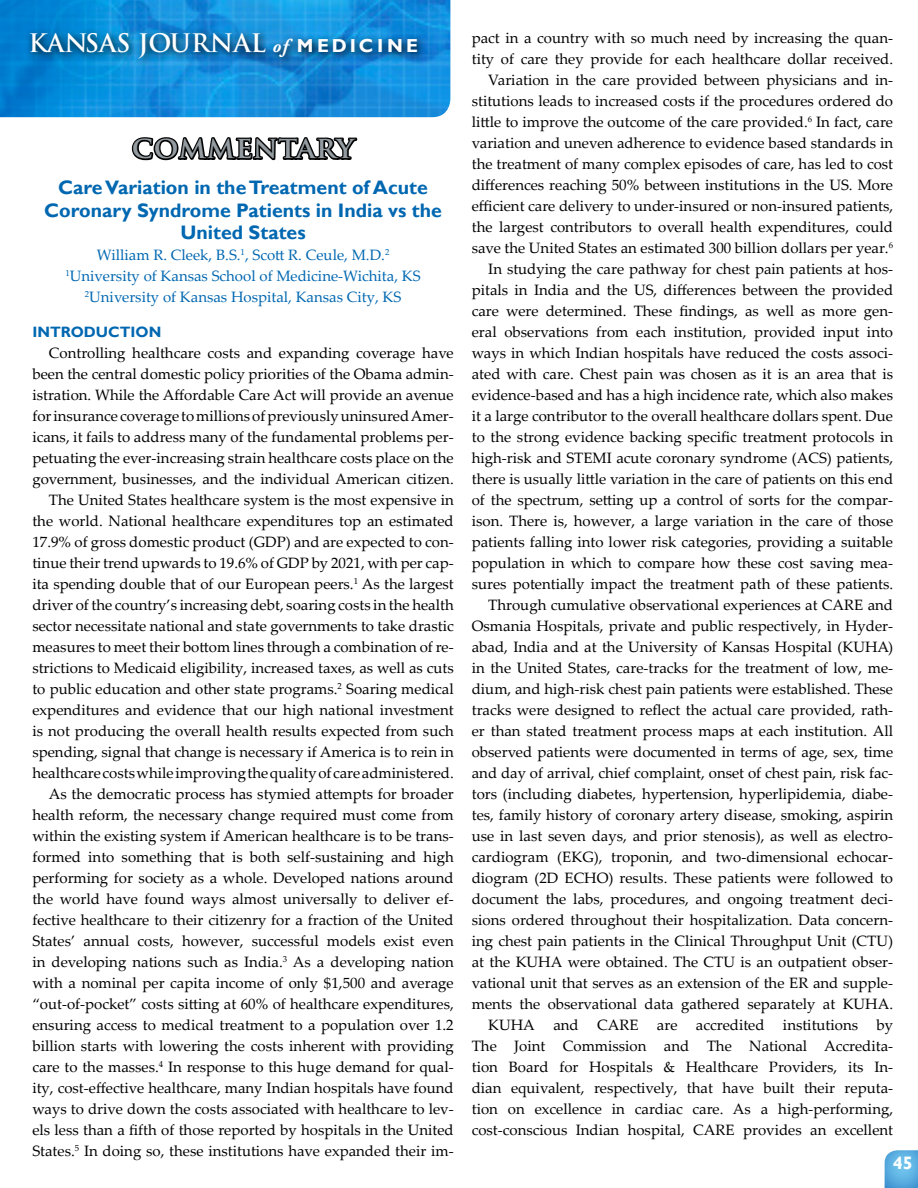
<style>
.page{position:relative;width:918px;height:1188px;background:#fff}
.page>*{position:absolute;margin:0;border:0;box-sizing:border-box;transform-origin:0 0}
.t1{font:700 30px "Trajan Pro";letter-spacing:.02em;color:#949ca1}
.t2{font:700 24.9px "Trajan Pro";color:#fff}
.t3{font:700 19.5px/22.5px "Gill Sans";color:#0067b1;text-align:center}
.t4{font:700 18px "Gill Sans";color:#fff}
.t5{font:15px/21px "Palatino Linotype";color:#000;text-align:right}
.t6{font:15px/21px "Palatino Linotype";color:#0067b1;text-align:center}
.t7{font:700 15px "Gill Sans";color:#0067b1}
.s1{font-family:"Adobe Garamond Pro";font-style:italic;font-size:18.75px}
.s2{font-family:"Gill Sans";font-size:18.75px}
</style>
<div class="page">
<img style="left:0;top:0;width:450px;height:117px">
<svg style="left:26px;top:27px;width:402px;height:41px;background:#0978bc"></svg>
<svg style="left:130px;top:0;width:229px;height:161px"></svg>
<svg style="left:884px;top:1150px;width:34px;height:38px"></svg>
<h2 class="t2" style="left:28px;top:28px;width:391px">KANSAS JOURNAL <span class="s1">of</span> <span class="s2">M EDIC I N E</span></h2>
<h1 class="t1" style="left:132px;top:129px;width:224px">commentary</h1>
<h3 class="t3" style="left:44px;top:177px;width:399px">Care Variation in the Treatment of Acute<br>Coronary Syndrome Patients in India vs the<br>United States</h3>
<p class="t6" style="left:66px;top:244px;width:357px">William R. Cleek, B.S.<sup>1</sup>, Scott R. Ceule, M.D.<sup>2<br>1</sup>University of Kansas School of Medicine-Wichita, KS<br><sup>2</sup>University of Kansas Hospital, Kansas City, KS</p>
<p class="t7" style="left:32px;top:323px;width:131px">INTRODUCTION</p>
<p class="t5" style="left:32px;top:342px;width:423px">Controlling healthcare costs and expanding coverage have been the central domestic policy priorities of the Obama admin&shy;istration. While the Affordable Care Act will provide an avenue for insurance coverage to millions of previously uninsured Amer&shy;icans, it fails to address many of the fundamental problems per&shy;petuating the ever-increasing strain healthcare costs place on the government, businesses, and the individual American citizen.<br>The United States healthcare system is the most expensive in the world. National healthcare expenditures top an estimated 17.9% of gross domestic product (GDP) and are expected to con&shy;tinue their trend upwards to 19.6% of GDP by 2021, with per cap&shy;ita spending double that of our European peers.<sup>1</sup> As the largest driver of the country’s increasing debt, soaring costs in the health sector necessitate national and state governments to take drastic measures to meet their bottom lines through a combination of re&shy;strictions to Medicaid eligibility, increased taxes, as well as cuts to public education and other state programs.<sup>2</sup> Soaring medical expenditures and evidence that our high national investment is not producing the overall health results expected from such spending, signal that change is necessary if America is to rein in healthcare costs while improving the quality of care administered.<br>As the democratic process has stymied attempts for broader health reform, the necessary change required must come from within the existing system if American healthcare is to be trans&shy;formed into something that is both self-sustaining and high performing for society as a whole. Developed nations around the world have found ways almost universally to deliver ef&shy;fective healthcare to their citizenry for a fraction of the United States’ annual costs, however, successful models exist even in developing nations such as India.<sup>3</sup> As a developing nation with a nominal per capita income of only $1,500 and average “out-of-pocket” costs sitting at 60% of healthcare expenditures, ensuring access to medical treatment to a population over 1.2 billion starts with lowering the costs inherent with providing care to the masses.<sup>4</sup> In response to this huge demand for qual&shy;ity, cost-effective healthcare, many Indian hospitals have found ways to drive down the costs associated with healthcare to lev&shy;els less than a fifth of those reported by hospitals in the United States.<sup>5</sup> In doing so, these institutions have expanded their im-</p>
<p class="t5" style="left:472px;top:27px;width:423px">pact in a country with so much need by increasing the quan&shy;tity of care they provide for each healthcare dollar received.<br>Variation in the care provided between physicians and in&shy;stitutions leads to increased costs if the procedures ordered do little to improve the outcome of the care provided.<sup>6</sup> In fact, care variation and uneven adherence to evidence based standards in the treatment of many complex episodes of care, has led to cost differences reaching 50% between institutions in the US. More efficient care delivery to under-insured or non-insured patients, the largest contributors to overall health expenditures, could save the United States an estimated 300 billion dollars per year.<sup>6<br></sup>In studying the care pathway for chest pain patients at hos&shy;pitals in India and the US, differences between the provided care were determined. These findings, as well as more gen&shy;eral observations from each institution, provided input into ways in which Indian hospitals have reduced the costs associ&shy;ated with care. Chest pain was chosen as it is an area that is evidence-based and has a high incidence rate, which also makes it a large contributor to the overall healthcare dollars spent. Due to the strong evidence backing specific treatment protocols in high-risk and STEMI acute coronary syndrome (ACS) patients, there is usually little variation in the care of patients on this end of the spectrum, setting up a control of sorts for the compar&shy;ison. There is, however, a large variation in the care of those patients falling into lower risk categories, providing a suitable population in which to compare how these cost saving mea&shy;sures potentially impact the treatment path of these patients.<br>Through cumulative observational experiences at CARE and Osmania Hospitals, private and public respectively, in Hyder&shy;abad, India and at the University of Kansas Hospital (KUHA) in the United States, care-tracks for the treatment of low, me&shy;dium, and high-risk chest pain patients were established. These tracks were designed to reflect the actual care provided, rath&shy;er than stated treatment process maps at each institution. All observed patients were documented in terms of age, sex, time and day of arrival, chief complaint, onset of chest pain, risk fac&shy;tors (including diabetes, hypertension, hyperlipidemia, diabe&shy;tes, family history of coronary artery disease, smoking, aspirin use in last seven days, and prior stenosis), as well as electro&shy;cardiogram (EKG), troponin, and two-dimensional echocar&shy;diogram (2D ECHO) results. These patients were followed to document the labs, procedures, and ongoing treatment deci&shy;sions ordered throughout their hospitalization. Data concern&shy;ing chest pain patients in the Clinical Throughput Unit (CTU) at the KUHA were obtained. The CTU is an outpatient obser&shy;vational unit that serves as an extension of the ER and supple&shy;ments the observational data gathered separately at KUHA.<br>KUHA and CARE are accredited institutions by The Joint Commission and The National Accredita&shy;tion Board for Hospitals &amp; Healthcare Providers, its In&shy;dian equivalent, respectively, that have built their reputa&shy;tion on excellence in cardiac care. As a high-performing, cost-conscious Indian hospital, CARE provides an excellent</p>
<p class="t4" style="left:893px;top:1152px;width:21px">45</p>
</div>
